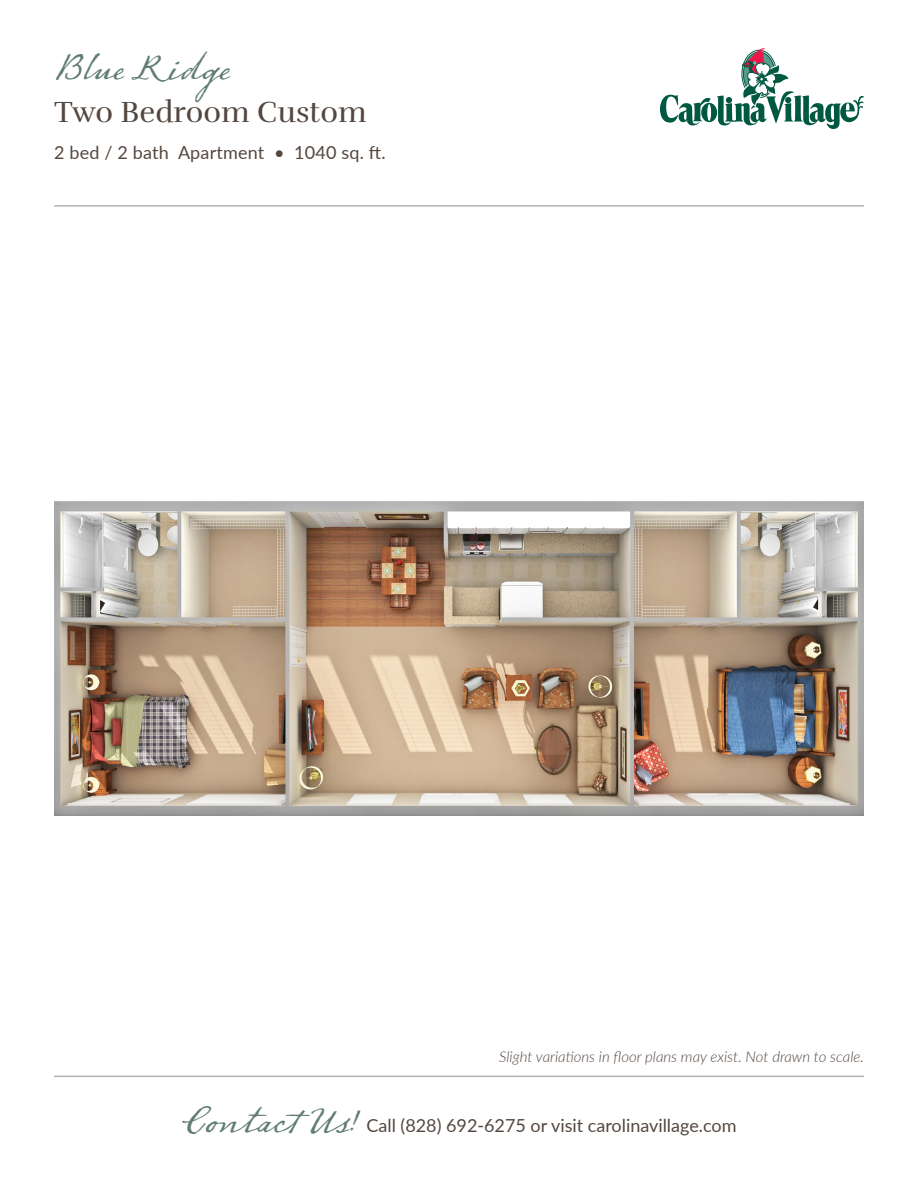
<style>
.page{position:relative;width:918px;height:1188px;background:#fff}
.page>*{position:absolute;margin:0;border:0;box-sizing:border-box;transform-origin:0 0}
.FP_Name_-_Script{font:33px "Dear Sarah";color:#617d73}
.FP_Name_-_Serif{font:30px "Rufina";color:#544740}
.FP_Details{font:18px "Lato";color:#544740}
.t1{font:italic 300 15px "Lato";color:#544740}
.s1{font-family:"Dear Sarah";font-size:33px;color:#617d73}
</style>
<div class="page">
<svg style="left:660px;top:48px;width:204px;height:81px"></svg>
<hr style="left:54px;top:205px;width:810px;height:2px;background:#b3b3b3">
<hr style="left:54px;top:1076px;width:810px;height:1px;background:#b3b3b3">
<img style="left:54px;top:501px;width:810px;height:315px">
<p class="FP_Name_-_Script" style="left:54px;top:48px;width:177px">Blue Ridge</p>
<p class="FP_Name_-_Serif" style="left:54px;top:93px;width:314px">Two Bedroom Custom</p>
<p class="FP_Details" style="left:54px;top:140px;width:333px">2 bed / 2 bath Apartment • 1040 sq. ft.</p>
<p class="t1" style="left:499px;top:1046px;width:366px">Slight variations in floor plans may exist. Not drawn to scale.</p>
<p class="FP_Details" style="left:181px;top:1113px;width:557px"><span class="s1">Contact Us!</span> Call (828) 692-6275 or visit carolinavillage.com</p>
</div>
